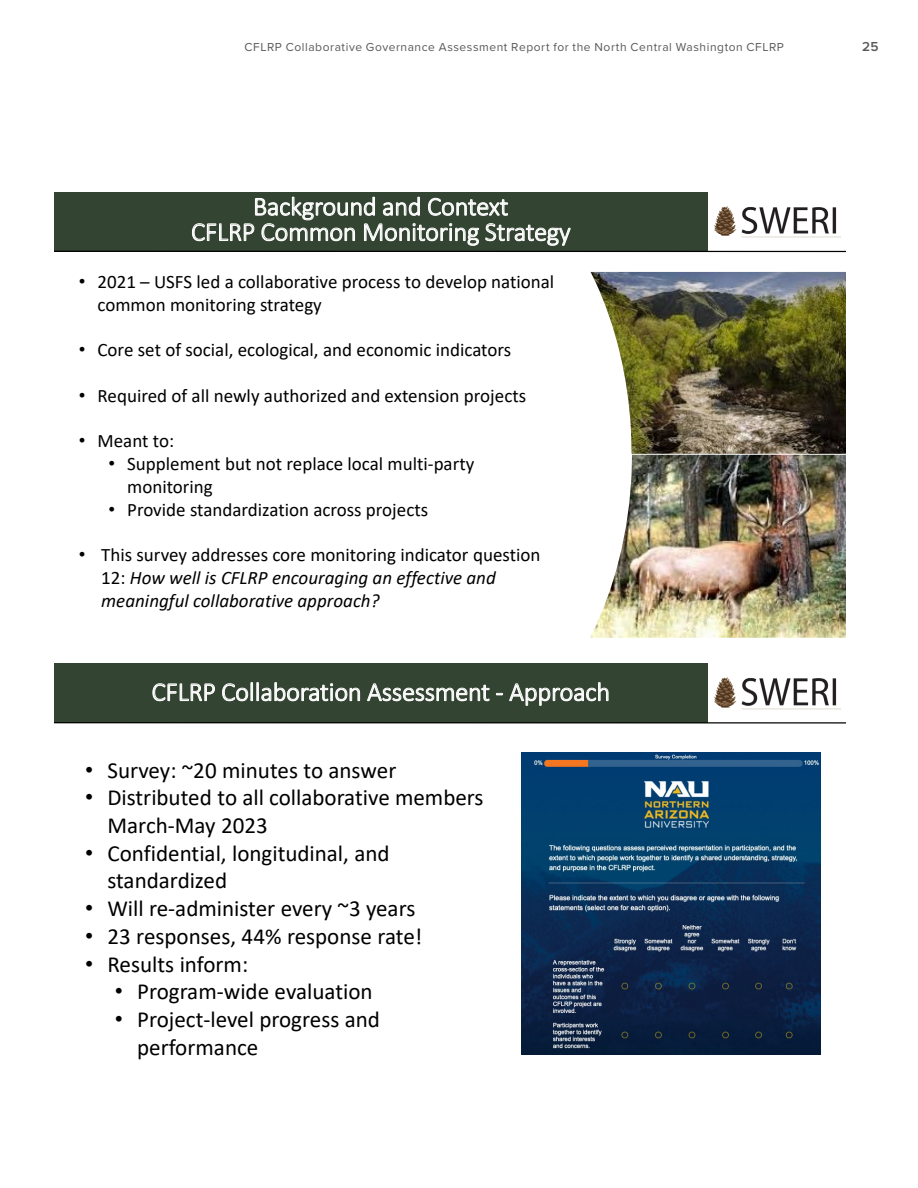
<style>
.page{position:relative;width:918px;height:1188px;background:#fff}
.page>*{position:absolute;margin:0;border:0;box-sizing:border-box;transform-origin:0 0}
.t1{font:300 26.4px/25.3px "Calibri";letter-spacing:-.005em;color:#fff;text-align:center}
.t2{font:23.1px/27.8px "Calibri";color:#000}
.t3{font:19.05px/22.8px "Calibri";color:#000}
.t4{font:italic 19.05px/22.8px "Calibri";color:#000}
.t5{font:600 13.5px "Proxima Nova";color:#58595b}
.t6{font:12px "Proxima Nova";letter-spacing:.045em;color:#58595b}
.s1{font-family:"Arial"}
.s2{font-family:"Arial";font-style:normal}
.s3{font-style:normal}
</style>
<div class="page">
<img style="left:590px;top:272px;width:256px;height:366px">
<div style="left:54px;top:192px;width:654px;height:60px;background:#344432"></div>
<img style="left:715px;top:206px;width:126px;height:32px">
<hr style="left:54px;top:251px;width:792px;height:1px;background:#000">
<div style="left:54px;top:664px;width:654px;height:59px;background:#344432"></div>
<img style="left:715px;top:678px;width:126px;height:31px">
<hr style="left:54px;top:722px;width:792px;height:2px;background:#000">
<img style="left:522px;top:753px;width:299px;height:301px">
<p class="t6" style="left:245px;top:38px;width:541px">CFLRP Collaborative Governance Assessment Report for the North Central Washington CFLRP</p>
<p class="t5" style="left:862px;top:37px;width:18px">25</p>
<h1 class="t1" style="left:191px;top:193px;width:381px">Background and Context<br>CFLRP Common Monitoring Strategy</h1>
<p class="t3" style="left:98px;top:270px;width:458px;text-indent:-19px"><span class="s1">•</span> 2021 – USFS led a collaborative process to develop national common monitoring strategy</p>
<p class="t3" style="left:79px;top:338px;width:434px"><span class="s1">•</span> Core set of social, ecological, and economic indicators</p>
<p class="t3" style="left:79px;top:384px;width:449px"><span class="s1">•</span> Required of all newly authorized and extension projects</p>
<p class="t3" style="left:79px;top:429px;width:97px"><span class="s1">•</span> Meant to:</p>
<p class="t3" style="left:127px;top:452px;width:349px;text-indent:-19px"><span class="s1">•</span> Supplement but not replace local multi-party monitoring</p>
<p class="t3" style="left:109px;top:497px;width:321px"><span class="s1">•</span> Provide standardization across projects</p>
<p class="t4" style="left:101px;top:543px;width:441px;text-indent:-22px"><span class="s2">•</span> <span class="s3">This survey addresses core monitoring indicator question<br>12:</span> How well is CFLRP encouraging an effective and meaningful collaborative approach?</p>
<h1 class="t1" style="left:152px;top:679px;width:460px">CFLRP Collaboration Assessment - Approach</h1>
<p class="t2" style="left:85px;top:755px;width:313px"><span class="s1">•</span> Survey: ~20 minutes to answer</p>
<p class="t2" style="left:107px;top:783px;width:378px;text-indent:-22px"><span class="s1">•</span> Distributed to all collaborative members<br>March-May 2023</p>
<p class="t2" style="left:107px;top:839px;width:284px;text-indent:-22px"><span class="s1">•</span> Confidential, longitudinal, and standardized</p>
<p class="t2" style="left:85px;top:894px;width:332px"><span class="s1">•</span> Will re-administer every ~3 years</p>
<p class="t2" style="left:85px;top:922px;width:339px"><span class="s1">•</span> 23 responses, 44% response rate!</p>
<p class="t2" style="left:85px;top:949px;width:165px"><span class="s1">•</span> Results inform:</p>
<p class="t2" style="left:115px;top:977px;width:259px"><span class="s1">•</span> Program-wide evaluation</p>
<p class="t2" style="left:137px;top:1005px;width:244px;text-indent:-22px"><span class="s1">•</span> Project-level progress and performance</p>
</div>
